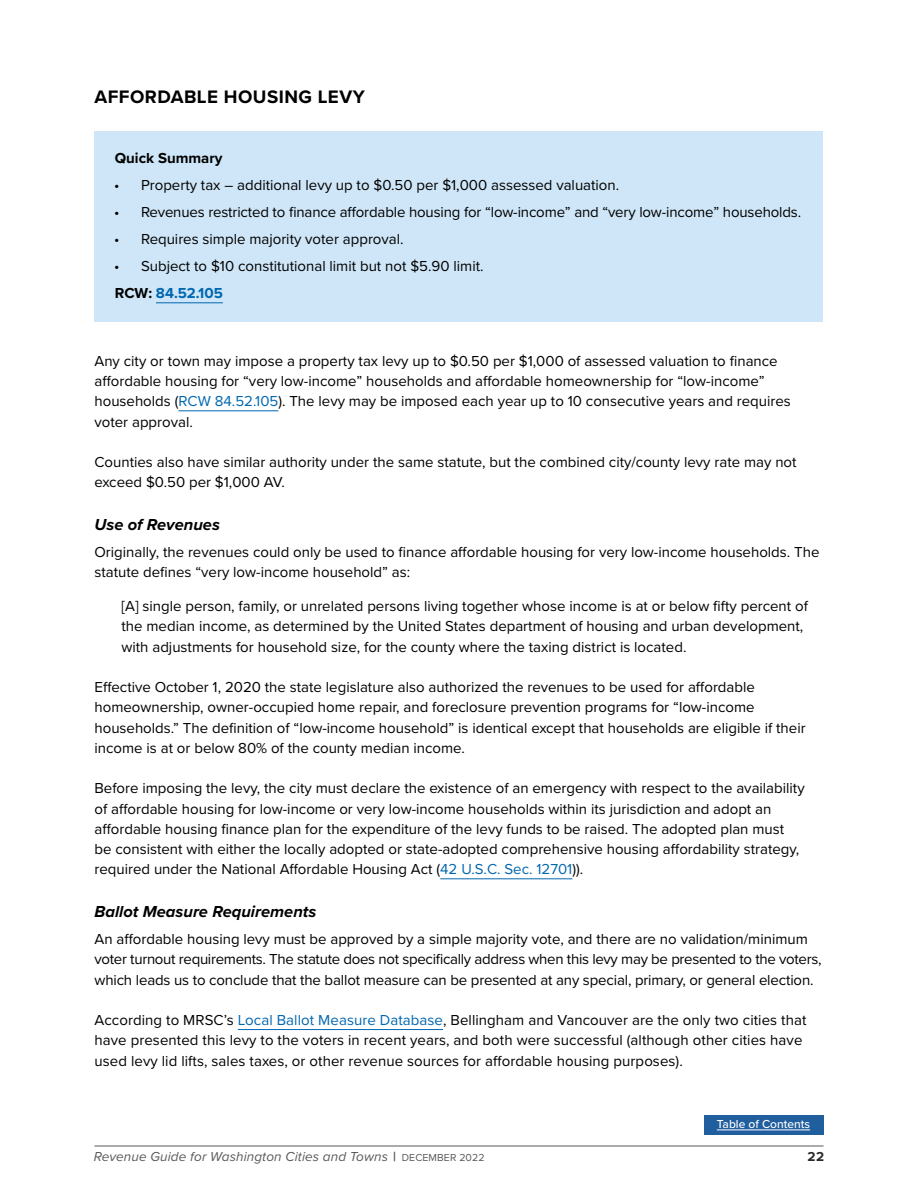
<style>
.page{position:relative;width:918px;height:1188px;background:#fff}
.page>*{position:absolute;margin:0;border:0;box-sizing:border-box;transform-origin:0 0}
.t1{font:700 18.75px "Proxima Nova";letter-spacing:.025em;color:#000}
.t2{font:italic 700 16.5px "Proxima Nova";color:#000}
.Body_Text{font:15px/20.2px "Proxima Nova";color:#000}
.Body_Text_-_Indented{font:15px/20.2px "Proxima Nova";color:#000}
.Body_Text_-_Before_B{font:15px/20.2px "Proxima Nova";color:#000}
.Quick_Summary{font:700 15px "Proxima Nova";color:#0067b1}
.Quick_Summary-2{font:700 15px "Proxima Nova";color:#000}
.t3{font:italic 13.5px "Proxima Nova";letter-spacing:.01em;color:#58595b}
.t4{font:700 13.5px "Proxima Nova";color:#292829}
.t5{font:500 12px "Proxima Nova";color:#fff}
.s1{color:#000}
.s2{color:#0067b1}
.s3{font-weight:700;font-style:normal}
.s4{font-style:normal;font-size:10.5px}
</style>
<div class="page">
<hr style="left:94px;top:1146px;width:730px;height:1px;background:#58595b">
<div style="left:704px;top:1115px;width:120px;height:20px;background:#215e9e"></div>
<hr style="left:717px;top:1130px;width:93px;height:1px;background:#fff">
<div style="left:94px;top:131px;width:730px;height:56px;background:#cee6f7"></div>
<div style="left:94px;top:185px;width:730px;height:56px;background:#cee6f7"></div>
<div style="left:94px;top:239px;width:730px;height:56px;background:#cee6f7"></div>
<div style="left:94px;top:266px;width:730px;height:56px;background:#cee6f7"></div>
<hr style="left:156px;top:303px;width:67px;height:1px;background:#0067b1">
<hr style="left:178px;top:411px;width:100px;height:1px;background:#0067b1">
<hr style="left:440px;top:879px;width:132px;height:1px;background:#0067b1">
<hr style="left:238px;top:1029px;width:205px;height:1px;background:#0067b1">
<h2 class="t1" style="left:94px;top:82px;width:272px">AFFORDABLE HOUSING LEVY</h2>
<p class="Quick_Summary-2" style="left:115px;top:147px;width:109px">Quick Summary</p>
<p class="Body_Text" style="left:114px;top:175px;width:507px">• Property tax – additional levy up to $0.50 per $1,000 assessed valuation.</p>
<p class="Body_Text" style="left:114px;top:202px;width:689px">• Revenues restricted to finance affordable housing for “low-income” and “very low-income” households.</p>
<p class="Body_Text" style="left:114px;top:229px;width:291px">• Requires simple majority voter approval.</p>
<p class="Body_Text" style="left:114px;top:256px;width:371px">• Subject to $10 constitutional limit but not $5.90 limit.</p>
<p class="Quick_Summary" style="left:115px;top:282px;width:110px"><span class="s1">RCW:</span> 84.52.105</p>
<p class="Body_Text" style="left:94px;top:350px;width:698px">Any city or town may impose a property tax levy up to $0.50 per $1,000 of assessed valuation to finance affordable housing for “very low-income” households and affordable homeownership for “low-income” households (<span class="s2">RCW 84.52.105</span>). The levy may be imposed each year up to 10 consecutive years and requires voter approval.</p>
<p class="Body_Text" style="left:94px;top:451px;width:704px">Counties also have similar authority under the same statute, but the combined city/county levy rate may not exceed $0.50 per $1,000 AV.</p>
<h4 class="t2" style="left:94px;top:512px;width:127px">Use of Revenues</h4>
<p class="Body_Text_-_Before_B" style="left:94px;top:541px;width:727px">Originally, the revenues could only be used to finance affordable housing for very low-income households. The statute defines “very low-income household” as:</p>
<p class="Body_Text_-_Indented" style="left:122px;top:595px;width:688px">[A] single person, family, or unrelated persons living together whose income is at or below fifty percent of the median income, as determined by the United States department of housing and urban development, with adjustments for household size, for the county where the taxing district is located.</p>
<p class="Body_Text" style="left:94px;top:676px;width:713px">Effective October 1, 2020 the state legislature also authorized the revenues to be used for affordable homeownership, owner-occupied home repair, and foreclosure prevention programs for “low-income households.” The definition of “low-income household” is identical except that households are eligible if their income is at or below 80% of the county median income.</p>
<p class="Body_Text" style="left:94px;top:778px;width:712px">Before imposing the levy, the city must declare the existence of an emergency with respect to the availability of affordable housing for low-income or very low-income households within its jurisdiction and adopt an affordable housing finance plan for the expenditure of the levy funds to be raised. The adopted plan must be consistent with either the locally adopted or state-adopted comprehensive housing affordability strategy, required under the National Affordable Housing Act (<span class="s2">42 U.S.C. Sec. 12701</span>)).</p>
<h4 class="t2" style="left:94px;top:899px;width:223px">Ballot Measure Requirements</h4>
<p class="Body_Text" style="left:94px;top:928px;width:729px">An affordable housing levy must be approved by a simple majority vote, and there are no validation/minimum voter turnout requirements. The statute does not specifically address when this levy may be presented to the voters, which leads us to conclude that the ballot measure can be presented at any special, primary, or general election.</p>
<p class="Body_Text" style="left:94px;top:1009px;width:713px">According to MRSC’s <span class="s2">Local Ballot Measure Database</span>, Bellingham and Vancouver are the only two cities that have presented this levy to the voters in recent years, and both were successful (although other cities have used levy lid lifts, sales taxes, or other revenue sources for affordable housing purposes).</p>
<p class="t5" style="left:717px;top:1115px;width:95px">Table of Contents</p>
<p class="t3" style="left:94px;top:1146px;width:392px">Revenue Guide for Washington Cities and Towns <span class="s3">|</span> <span class="s4">DECEMBER 2022</span></p>
<p class="t4" style="left:808px;top:1147px;width:18px">22</p>
</div>
